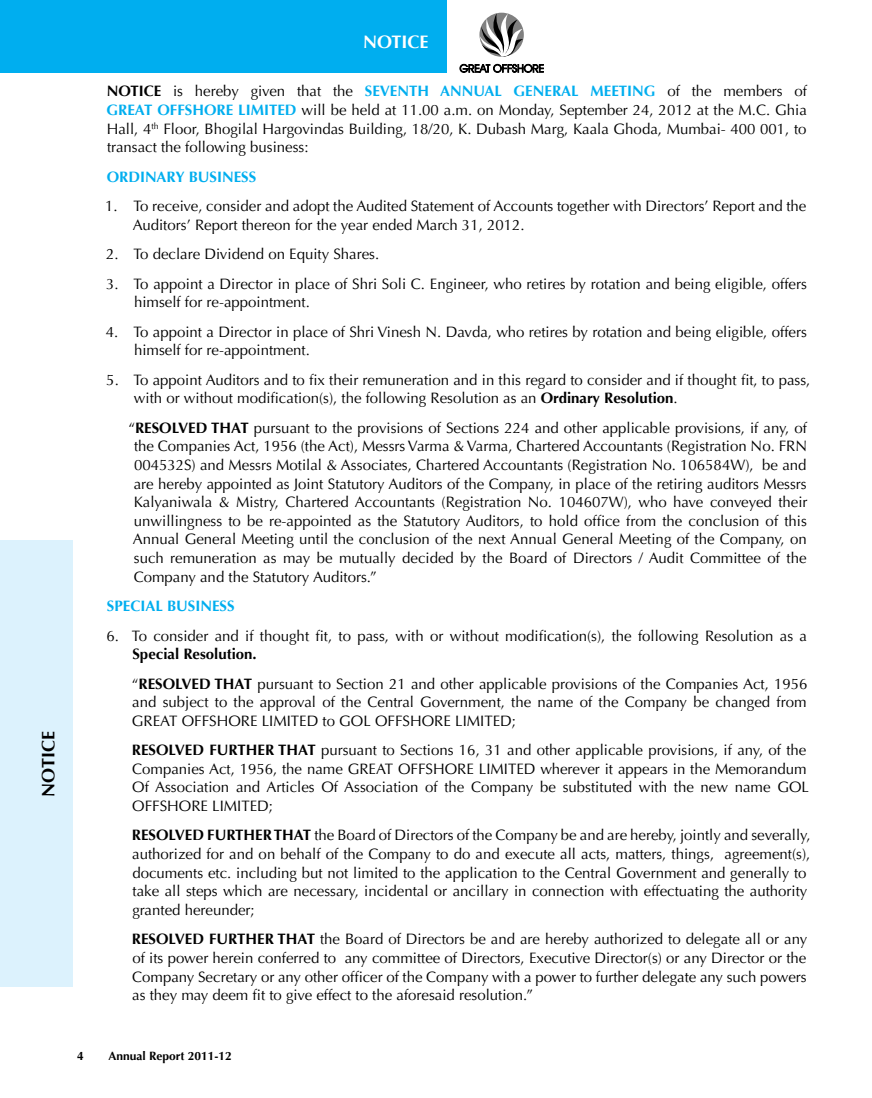
<style>
.page{position:relative;width:872px;height:1098px;background:#fff}
.page>*{position:absolute;margin:0;border:0;box-sizing:border-box;transform-origin:0 0}
.t1{font:700 18px "Optima LT";color:#fff}
.t2{font:700 18px "Optima LT";color:#000}
.t3{font:15px/18.6px "Optima LT";color:#000}
.t4{font:700 15px "Optima LT";color:#00aeef}
.t5{font:700 12px "Optima LT";color:#000}
.s1{font-weight:700;color:#00aeef}
.s2{font-weight:700}
</style>
<div class="page">
<div style="left:0;top:0;width:446px;height:72px;background:#00aeef"></div>
<div style="left:0;top:540px;width:72px;height:446px;background:#dcf2fd"></div>
<svg style="left:479px;top:13px;width:44px;height:44px"></svg>
<svg style="left:460px;top:64px;width:83px;height:8px"></svg>
<p class="t2" style="left:38px;top:796px;width:67px;rotate:-90deg">NOTICE</p>
<p class="t1" style="left:363px;top:32px;width:67px">NOTICE</p>
<p class="t3" style="left:107px;top:82px;width:702px;text-align:justify;text-indent:561px">of the members of <span class="s1">GREAT OFFSHORE LIMITED</span> will be held at 11.00 a.m. on Monday, September 24, 2012 at the M.C. Ghia Hall, 4<sup>th</sup> Floor, Bhogilal Hargovindas Building, 18/20, K. Dubash Marg, Kaala Ghoda, Mumbai- 400 001, to transact the following business:</p>
<p class="t4" style="left:107px;top:168px;width:151px">ORDINARY BUSINESS</p>
<p class="t3" style="left:133px;top:197px;width:675px;text-indent:-27px">1. To receive, consider and adopt the Audited Statement of Accounts together with Directors’ Report and the<br>Auditors’ Report thereon for the year ended March 31, 2012.</p>
<p class="t3" style="left:106px;top:245px;width:275px">2. To declare Dividend on Equity Shares.</p>
<p class="t3" style="left:134px;top:274px;width:674px;text-indent:-28px">3. To appoint a Director in place of Shri Soli C. Engineer, who retires by rotation and being eligible, offers himself for re-appointment.</p>
<p class="t3" style="left:134px;top:322px;width:674px;text-indent:-28px">4. To appoint a Director in place of Shri Vinesh N. Davda, who retires by rotation and being eligible, offers himself for re-appointment.</p>
<p class="t3" style="left:134px;top:370px;width:678px;text-indent:-28px">5. To appoint Auditors and to fix their remuneration and in this regard to consider and if thought fit, to pass, with or without modification(s), the following Resolution as an <span class="s2">Ordinary Resolution</span>.</p>
<p class="t3" style="left:128px;top:418px;width:680px;text-align:justify">“<span class="s2">RESOLVED THAT</span> pursuant to the provisions of Sections 224 and other applicable provisions, if any, of the Companies Act, 1956 (the Act), Messrs Varma &amp; Varma, Chartered Accountants (Registration No. FRN 004532S) and Messrs Motilal &amp; Associates, Chartered Accountants (Registration No. 106584W), be and are hereby appointed as Joint Statutory Auditors of the Company, in place of the retiring auditors Messrs Kalyaniwala &amp; Mistry, Chartered Accountants (Registration No. 104607W), who have conveyed their unwillingness to be re-appointed as the Statutory Auditors, to hold office from the conclusion of this Annual General Meeting until the conclusion of the next Annual General Meeting of the Company, on such remuneration as may be mutually decided by the Board of Directors / Audit Committee of the Company and the Statutory Auditors.”</p>
<p class="t4" style="left:107px;top:597px;width:129px">SPECIAL BUSINESS</p>
<p class="t3" style="left:107px;top:626px;width:702px">6. To consider and if thought fit, to pass, with or without modification(s), the following Resolution as a</p>
<p class="t3" style="left:132px;top:639px;width:677px;line-height:29.4px"><span class="s2">Special Resolution.<br></span>“<span class="s2">RESOLVED THAT</span> pursuant to Section 21 and other applicable provisions of the Companies Act, 1956</p>
<p class="t3" style="left:132px;top:692px;width:676px">and subject to the approval of the Central Government, the name of the Company be changed from<br>GREAT OFFSHORE LIMITED to GOL Offshore</p>
<p class="t3" style="left:107px;top:82px;width:294px"><span class="s2">NOTICE</span> is hereby given that the <span class="s1">Seventh</span></p>
<p class="t4" style="left:440px;top:83px;width:54px">Ann ual</p>
<p class="t4" style="left:513px;top:83px;width:22px">General</p>
<p class="t4" style="left:590px;top:83px;width:23px">Meeting</p>
<p class="t3" style="left:455px;top:711px;width:17px">Limited</p>
<p class="t3" style="left:132px;top:706px;width:676px;line-height:29.4px;text-indent:380px">;<br><span class="s2">RESOLVED FU RTHER THAT</span> pursuant to Sections 16, 31 and other applicable provisions, if any, of the</p>
<p class="t3" style="left:132px;top:759px;width:678px">Companies Act, 1956, the name GREAT OFFSHORE LIMITED wherever it appears in the Memorandum<br>Of Association and Articles Of Association of the Company be substituted with the new name GOL<br>Offshore</p>
<p class="t3" style="left:212px;top:796px;width:17px">Limited</p>
<p class="t3" style="left:132px;top:791px;width:680px;line-height:29.4px;text-indent:137px">;<br><span class="s2">RESOLVED FU RTHER THAT</span> the Board of Directors of the Company be and are hereby, jointly and severally,</p>
<p class="t3" style="left:132px;top:844px;width:679px">authorized for and on behalf of the Company to do and execute all acts, matters, things, agreement(s), documents etc. including but not limited to the application to the Central Government and generally to take all steps which are necessary, incidental or ancillary in connection with effectuating the authority granted hereunder;</p>
<p class="t3" style="left:132px;top:929px;width:677px;text-align:justify"><span class="s2">RESOLVED FU RTHER THAT</span> the Board of Directors be and are hereby authorized to delegate all or any of its power herein conferred to any committee of Directors, Executive Director(s) or any Director or the Company Secretary or any other officer of the Company with a power to further delegate any such powers as they may deem fit to give effect to the aforesaid resolution.”</p>
<p class="t5" style="left:77px;top:1048px;width:8px">4</p>
<p class="t5" style="left:108px;top:1048px;width:125px">Annual Report 2011-12</p>
</div>
